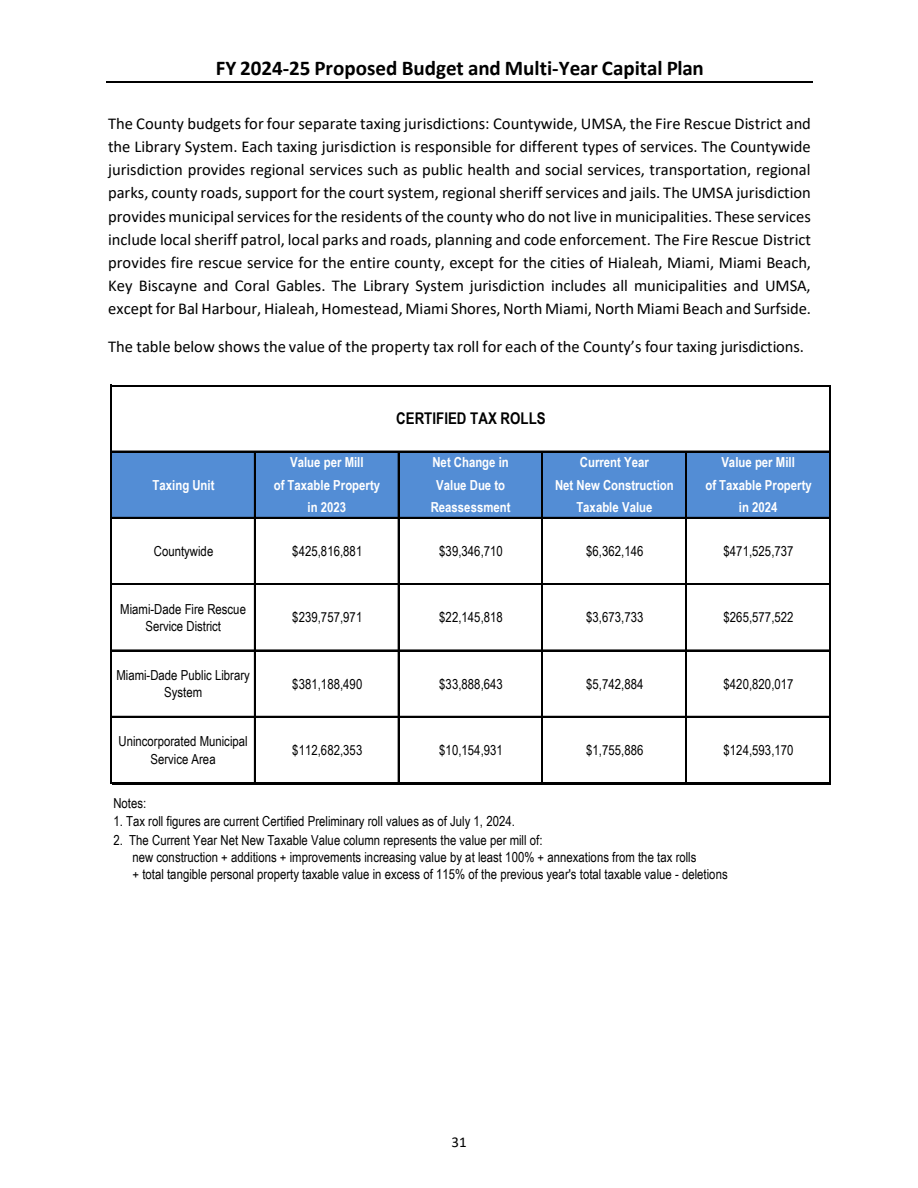
<style>
.page{position:relative;width:918px;height:1188px;background:#fff}
.page>*{position:absolute;margin:0;border:0;box-sizing:border-box;transform-origin:0 0}
.t1{font:700 21px "Calibri";color:#000}
.t2{font:16.5px/23.1px "Calibri";color:#000;text-align:justify}
.t3{font:700 16.2px "Arial Narrow";letter-spacing:.005em;color:#000}
.t4{font:15px "Calibri";color:#000}
.t5{font:13.8px/17.4px "Arial Narrow";letter-spacing:.005em;color:#000;text-align:center}
.t6{font:700 13.8px "Arial Narrow";color:#fff}
</style>
<div class="page">
<hr style="left:106px;top:81px;width:706px;height:1px;background:#000">
<div style="left:112px;top:452px;width:718px;height:66px;background:#538dd5"></div>
<hr style="left:111px;top:385px;width:1px;height:399px;background:#000">
<hr style="left:829px;top:386px;width:1px;height:398px;background:#000">
<hr style="left:254px;top:452px;width:1px;height:330px;background:#000">
<hr style="left:398px;top:452px;width:1px;height:330px;background:#000">
<hr style="left:542px;top:452px;width:1px;height:330px;background:#000">
<hr style="left:685px;top:452px;width:1px;height:330px;background:#000">
<hr style="left:686px;top:452px;width:1px;height:330px;background:#000">
<hr style="left:112px;top:385px;width:718px;height:1px;background:#000">
<hr style="left:112px;top:451px;width:717px;height:1px;background:#000">
<hr style="left:112px;top:517px;width:717px;height:1px;background:#000">
<hr style="left:112px;top:583px;width:717px;height:1px;background:#000">
<hr style="left:112px;top:584px;width:717px;height:1px;background:#000">
<hr style="left:112px;top:650px;width:717px;height:1px;background:#000">
<hr style="left:112px;top:716px;width:717px;height:1px;background:#000">
<hr style="left:112px;top:782px;width:718px;height:2px;background:#000">
<p class="t1" style="left:216px;top:53px;width:489px">FY 2024‐25 Proposed Budget and Multi‐Year Capital Plan</p>
<p class="t2" style="left:108px;top:111px;width:705px">The County budgets for four separate taxing jurisdictions: Countywide, UMSA, the Fire Rescue District and the Library System. Each taxing jurisdiction is responsible for different types of services. The Countywide jurisdiction provides regional services such as public health and social services, transportation, regional parks, county roads, support for the court system, regional sheriff services and jails. The UMSA jurisdiction provides municipal services for the residents of the county who do not live in municipalities. These services include local sheriff patrol, local parks and roads, planning and code enforcement. The Fire Rescue District provides fire rescue service for the entire county, except for the cities of Hialeah, Miami, Miami Beach, Key Biscayne and Coral Gables. The Library System jurisdiction includes all municipalities and UMSA, except for Bal Harbour, Hialeah, Homestead, Miami Shores, North Miami, North Miami Beach and Surfside.</p>
<p class="t2" style="left:108px;top:335px;width:697px">The table below shows the value of the property tax roll for each of the County’s four taxing jurisdictions.</p>
<p class="t3" style="left:396px;top:406px;width:151px">CERTIFIED TAX ROLLS</p>
<p class="t6" style="left:290px;top:452px;width:75px">Value per Mill</p>
<p class="t6" style="left:432px;top:452px;width:78px">Net Change in</p>
<p class="t6" style="left:580px;top:452px;width:70px">Current Year</p>
<p class="t6" style="left:721px;top:452px;width:75px">Value per Mill</p>
<p class="t6" style="left:153px;top:474px;width:63px">Taxing Unit</p>
<p class="t6" style="left:274px;top:474px;width:108px">of Taxable Property</p>
<p class="t6" style="left:436px;top:474px;width:70px">Value Due to</p>
<p class="t6" style="left:555px;top:474px;width:120px">Net New Construction</p>
<p class="t6" style="left:705px;top:474px;width:108px">of Taxable Property</p>
<p class="t6" style="left:308px;top:496px;width:40px">in 2023</p>
<p class="t6" style="left:431px;top:496px;width:81px">Reassessment</p>
<p class="t6" style="left:576px;top:496px;width:78px">Taxable Value</p>
<p class="t6" style="left:739px;top:496px;width:40px">in 2024</p>
<p class="t5" style="left:154px;top:542px;width:61px">Countywide</p>
<p class="t5" style="left:292px;top:542px;width:72px">$425,816,881</p>
<p class="t5" style="left:439px;top:542px;width:65px">$39,346,710</p>
<p class="t5" style="left:586px;top:542px;width:59px">$6,362,146</p>
<p class="t5" style="left:724px;top:542px;width:72px">$471,525,737</p>
<p class="t5" style="left:120px;top:600px;width:127px">Miami-Dade Fire Rescue<br>Service District</p>
<p class="t5" style="left:292px;top:608px;width:72px">$239,757,971</p>
<p class="t5" style="left:439px;top:608px;width:65px">$22,145,818</p>
<p class="t5" style="left:586px;top:608px;width:59px">$3,673,733</p>
<p class="t5" style="left:724px;top:608px;width:72px">$265,577,522</p>
<p class="t5" style="left:116px;top:666px;width:135px">Miami-Dade Public Library<br>System</p>
<p class="t5" style="left:292px;top:675px;width:72px">$381,188,490</p>
<p class="t5" style="left:439px;top:675px;width:65px">$33,888,643</p>
<p class="t5" style="left:586px;top:675px;width:59px">$5,742,884</p>
<p class="t5" style="left:724px;top:675px;width:72px">$420,820,017</p>
<p class="t5" style="left:119px;top:732px;width:131px">Unincorporated Municipal<br>Service Area</p>
<p class="t5" style="left:292px;top:741px;width:72px">$112,682,353</p>
<p class="t5" style="left:439px;top:741px;width:65px">$10,154,931</p>
<p class="t5" style="left:586px;top:741px;width:59px">$1,755,886</p>
<p class="t5" style="left:724px;top:741px;width:72px">$124,593,170</p>
<p class="t5" style="left:113px;top:793px;width:34px">Notes:</p>
<p class="t5" style="left:113px;top:811px;width:403px">1. Tax roll figures are current Certified Preliminary roll values as of July 1, 2024.</p>
<p class="t5" style="left:133px;top:831px;width:597px;text-align:left;text-indent:-19px">2. The Current Year Net New Taxable Value column represents the value per mill of:<br>new construction + additions + improvements increasing value by at least 100% + annexations from the tax rolls<br>+ total tangible personal property taxable value in excess of 115% of the previous year's total taxable value - deletions</p>
<p class="t4" style="left:451px;top:1131px;width:17px">31</p>
</div>
